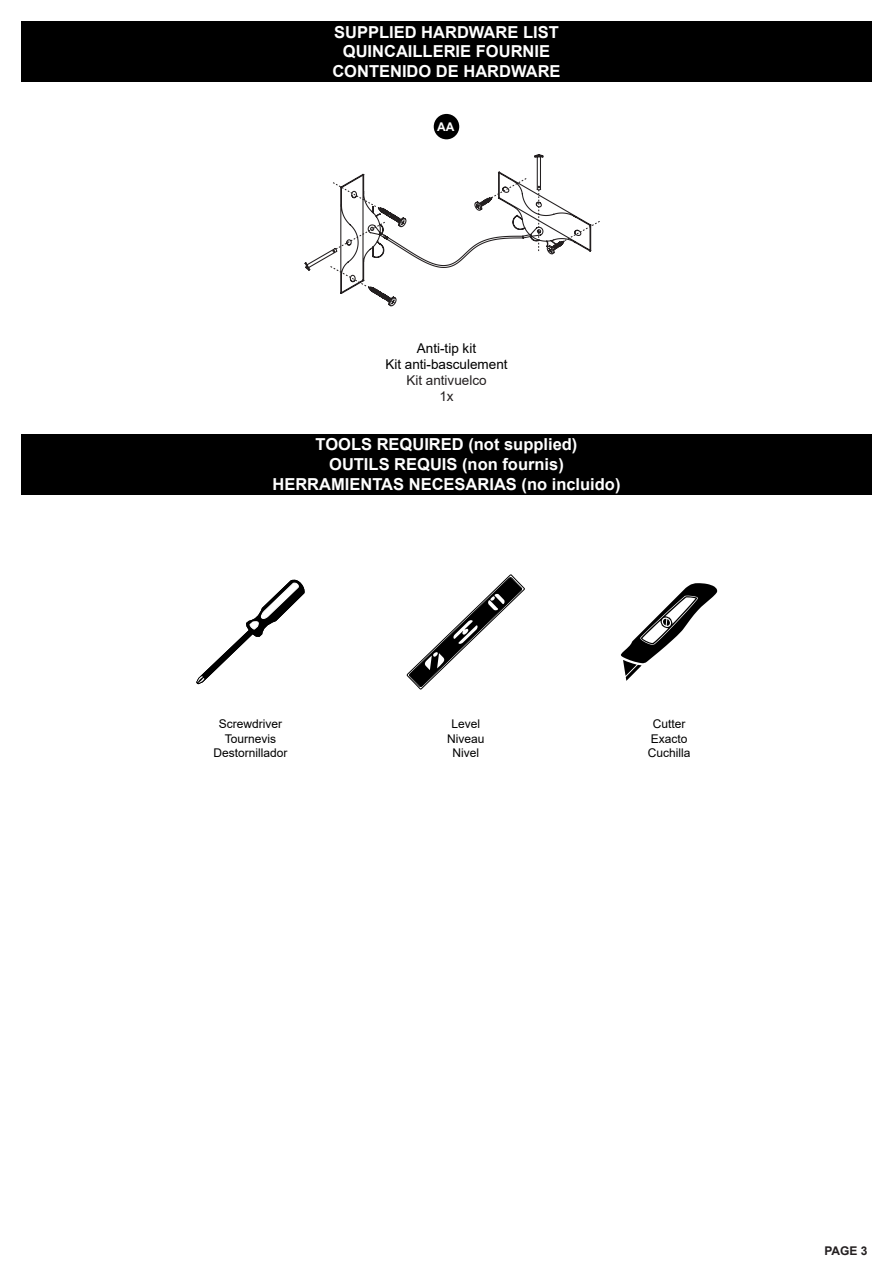
<style>
.page{position:relative;width:893px;height:1263px;background:#fff}
.page>*{position:absolute;margin:0;border:0;box-sizing:border-box;transform-origin:0 0}
.t1{font:700 16.5px "Arial";color:#fff}
.t2{font:13.5px "Arial";color:#000}
.t3{font:13.5px "Arial";color:#231f20}
.t4{font:12px "Arial";color:#000}
.t5{font:700 12px "Arial";color:#231f20}
.t6{font:700 12px "Arial";color:#fff}
</style>
<div class="page">
<div style="left:21px;top:434px;width:851px;height:60px;background:#000"></div>
<svg style="left:406px;top:574px;width:119px;height:116px"></svg>
<svg style="left:196px;top:579px;width:109px;height:106px"></svg>
<svg style="left:621px;top:583px;width:96px;height:98px"></svg>
<div style="left:21px;top:21px;width:851px;height:60px;background:#000"></div>
<div style="left:434px;top:114px;width:25px;height:25px;background:#000;border-radius:50%"></div>
<svg style="left:304px;top:154px;width:296px;height:153px"></svg>
<p class="t1" style="left:334px;top:20px;width:226px">SUPPLIED HARDWARE LIST</p>
<p class="t1" style="left:343px;top:40px;width:209px">QUINCAILLERIE FOURNIE</p>
<p class="t1" style="left:332px;top:60px;width:230px">CONTENIDO DE HARDWARE</p>
<p class="t6" style="left:437px;top:118px;width:19px">AA</p>
<p class="t2" style="left:417px;top:339px;width:61px">Anti-tip kit</p>
<p class="t2" style="left:385px;top:355px;width:124px">Kit anti-basculement</p>
<p class="t3" style="left:406px;top:371px;width:82px">Kit antivuelco</p>
<p class="t3" style="left:439px;top:387px;width:16px">1x</p>
<p class="t1" style="left:316px;top:433px;width:263px">TOOLS REQUIRED (not supplied)</p>
<p class="t1" style="left:329px;top:453px;width:236px">OUTILS REQUIS (non fournis)</p>
<p class="t1" style="left:272px;top:472px;width:350px">HERRAMIENTAS NECESARIAS (no incluido)</p>
<p class="t4" style="left:219px;top:716px;width:65px">Screwdriver</p>
<p class="t4" style="left:225px;top:730px;width:53px">Tournevis</p>
<p class="t4" style="left:213px;top:744px;width:76px">Destornillador</p>
<p class="t4" style="left:451px;top:716px;width:30px">Level</p>
<p class="t4" style="left:447px;top:730px;width:39px">Niveau</p>
<p class="t4" style="left:452px;top:744px;width:28px">Nivel</p>
<p class="t4" style="left:653px;top:716px;width:34px">Cutter</p>
<p class="t4" style="left:651px;top:730px;width:38px">Exacto</p>
<p class="t4" style="left:648px;top:744px;width:44px">Cuchilla</p>
<p class="t5" style="left:824px;top:1242px;width:45px">PAGE 3</p>
</div>
